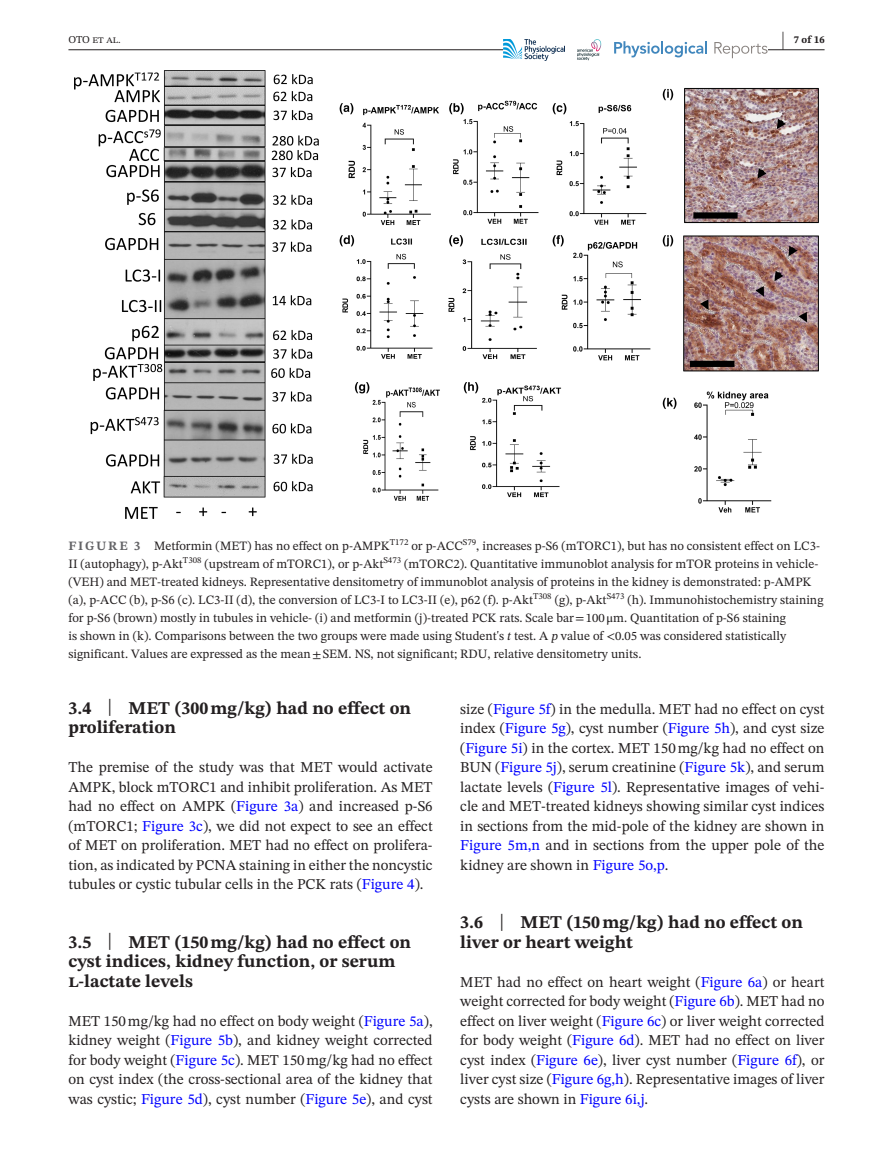
<style>
.page{position:relative;width:893px;height:1174px;background:#fff}
.page>*{position:absolute;margin:0;border:0;box-sizing:border-box;transform-origin:0 0}
.t1{font:700 21px "STIX Two Text";color:#231f20;scale:.42 1}
.t2{font:700 18px/19.5px "STIX Two Text";color:#231f20}
.t3{font:15px/19.5px "STIX Two Text";color:#231f20;text-align:justify}
.t4{font:12.75px/18px "STIX Two Text";color:#231f20}
.t5{font:10.5px "STIX Two Text";letter-spacing:-.005em;color:#231f20}
.t6{font:700 10.5px "STIX Two Text";color:#231f20}
.t7{font:8.85px "STIX Two Text";color:#231f20}
.s1{font-weight:700;color:#636366}
.s2{font-family:"STIX"}
.s3{font-style:italic}
.s4{font-weight:400;font-size:23.7px}
.s5{color:#00f}
</style>
<div class="page">
<hr style="left:68px;top:49px;width:756px;height:1px;background:#231f20">
<div style="left:503px;top:39px;width:264px;height:21px;background:#fff"></div>
<svg style="left:577px;top:39px;width:24px;height:21px"></svg>
<img style="left:503px;top:39px;width:62px;height:21px">
<svg style="left:614px;top:41px;width:93px;height:16px"></svg>
<svg style="left:714px;top:42px;width:53px;height:16px"></svg>
<img style="left:74px;top:70px;width:745px;height:448px">
<h1 class="t1" style="left:782px;top:24px;width:8px">|</h1>
<p class="t5" style="left:68px;top:32px;width:54px">OTO et al.</p>
<p class="t6" style="left:794px;top:32px;width:32px">7 of 16</p>
<p class="t7" style="left:463px;top:535px;width:15px">S79</p>
<p class="t4" style="left:476px;top:537px;width:345px">, increases p-S6 (mTORC1), but has no consistent effect on LC3-</p>
<p class="t4" style="left:68px;top:537px;width:323px"><span class="s1">FIGURE 3</span> Metformin (MET) has no effect on p-AMPK</p>
<p class="t7" style="left:390px;top:535px;width:20px">T172</p>
<p class="t4" style="left:411px;top:537px;width:53px">or p-ACC</p>
<p class="t4" style="left:68px;top:555px;width:116px">II (autophagy), p-Akt</p>
<p class="t7" style="left:183px;top:553px;width:20px">T308</p>
<p class="t4" style="left:205px;top:555px;width:180px">(upstream of mTORC1), or p-Akt</p>
<p class="t7" style="left:383px;top:553px;width:19px">S473</p>
<p class="t4" style="left:68px;top:555px;width:751px;text-indent:336px">(mTORC2). Quantitative immunoblot analysis for mTOR proteins in vehicle-(VEH) and MET-treated kidneys. Representative densitometry of immunoblot analysis of proteins in the kidney is demonstrated: p-AMPK (a), p-ACC (b), p-S6 (c). LC3-II (d), the conversion of LC3-I to LC3-II (e), p62 (f). p-Akt</p>
<p class="t7" style="left:533px;top:589px;width:20px">T308</p>
<p class="t4" style="left:555px;top:591px;width:53px">(g), p-Akt</p>
<p class="t7" style="left:607px;top:589px;width:19px">S473</p>
<p class="t4" style="left:68px;top:591px;width:756px;text-indent:559px">(h). Immunohistochemistry staining for p-S6 (brown) mostly in tubules in vehicle- (i) and metformin (j)-treated PCK rats. Scale bar<span class="s2">=</span>100<span class="s2">μ</span>m. Quantitation of p-S6 staining<br>is shown in (k). Comparisons between the two groups were made using Student's <span class="s3">t</span> test. A <span class="s3">p</span> value of <span class="s2">&lt;</span>0.05 was considered statistically significant. Values are expressed as the mean<span class="s2">±</span>SEM. NS, not significant; RDU, relative densitometry units.</p>
<p class="t2" style="left:68px;top:698px;width:344px">3.4 <span class="s4">|</span> MET (300mg/kg) had no effect on proliferation</p>
<p class="t3" style="left:68px;top:757px;width:366px">The premise of the study was that MET would activate AMPK, block mTORC1 and inhibit proliferation. As MET had no effect on AMPK (<span class="s5">Figure 3a</span>) and increased p-S6 (mTORC1; <span class="s5">Figure 3c</span>), we did not expect to see an effect of MET on proliferation. MET had no effect on prolifera&shy;tion, as indicated by PCNA staining in either the noncystic tubules or cystic tubular cells in the PCK rats (<span class="s5">Figure 4</span>).</p>
<p class="t2" style="left:68px;top:932px;width:344px">3.5 <span class="s4">|</span> MET (150mg/kg) had no effect on cyst indices, kidney function, or serum l-lactate levels</p>
<p class="t3" style="left:68px;top:1011px;width:366px">MET 150mg/kg had no effect on body weight (<span class="s5">Figure 5a</span>), kidney weight (<span class="s5">Figure 5b</span>), and kidney weight corrected for body weight (<span class="s5">Figure 5c</span>). MET 150mg/kg had no effect on cyst index (the cross-sectional area of the kidney that was cystic; <span class="s5">Figure 5d</span>), cyst number (<span class="s5">Figure 5e</span>), and cyst</p>
<p class="t3" style="left:460px;top:699px;width:366px">size (<span class="s5">Figure 5f</span>) in the medulla. MET had no effect on cyst index (<span class="s5">Figure 5g</span>), cyst number (<span class="s5">Figure 5h</span>), and cyst size (<span class="s5">Figure 5i</span>) in the cortex. MET 150mg/kg had no effect on BUN (<span class="s5">Figure 5j</span>), serum creatinine (<span class="s5">Figure 5k</span>), and serum lactate levels (<span class="s5">Figure 5l</span>). Representative images of vehi&shy;cle and MET-treated kidneys showing similar cyst indices in sections from the mid-pole of the kidney are shown in <span class="s5">Figure 5m,n</span> and in sections from the upper pole of the kidney are shown in <span class="s5">Figure 5o,p</span>.</p>
<p class="t2" style="left:460px;top:913px;width:344px">3.6 <span class="s4">|</span> MET (150mg/kg) had no effect on liver or heart weight</p>
<p class="t3" style="left:460px;top:972px;width:366px">MET had no effect on heart weight (<span class="s5">Figure 6a</span>) or heart weight corrected for body weight (<span class="s5">Figure 6b</span>). MET had no effect on liver weight (<span class="s5">Figure 6c</span>) or liver weight corrected for body weight (<span class="s5">Figure 6d</span>). MET had no effect on liver cyst index (<span class="s5">Figure 6e</span>), liver cyst number (<span class="s5">Figure 6f</span>), or liver cyst size (<span class="s5">Figure 6g,h</span>). Representative images of liver cysts are shown in <span class="s5">Figure 6i,j</span>.</p>
</div>
